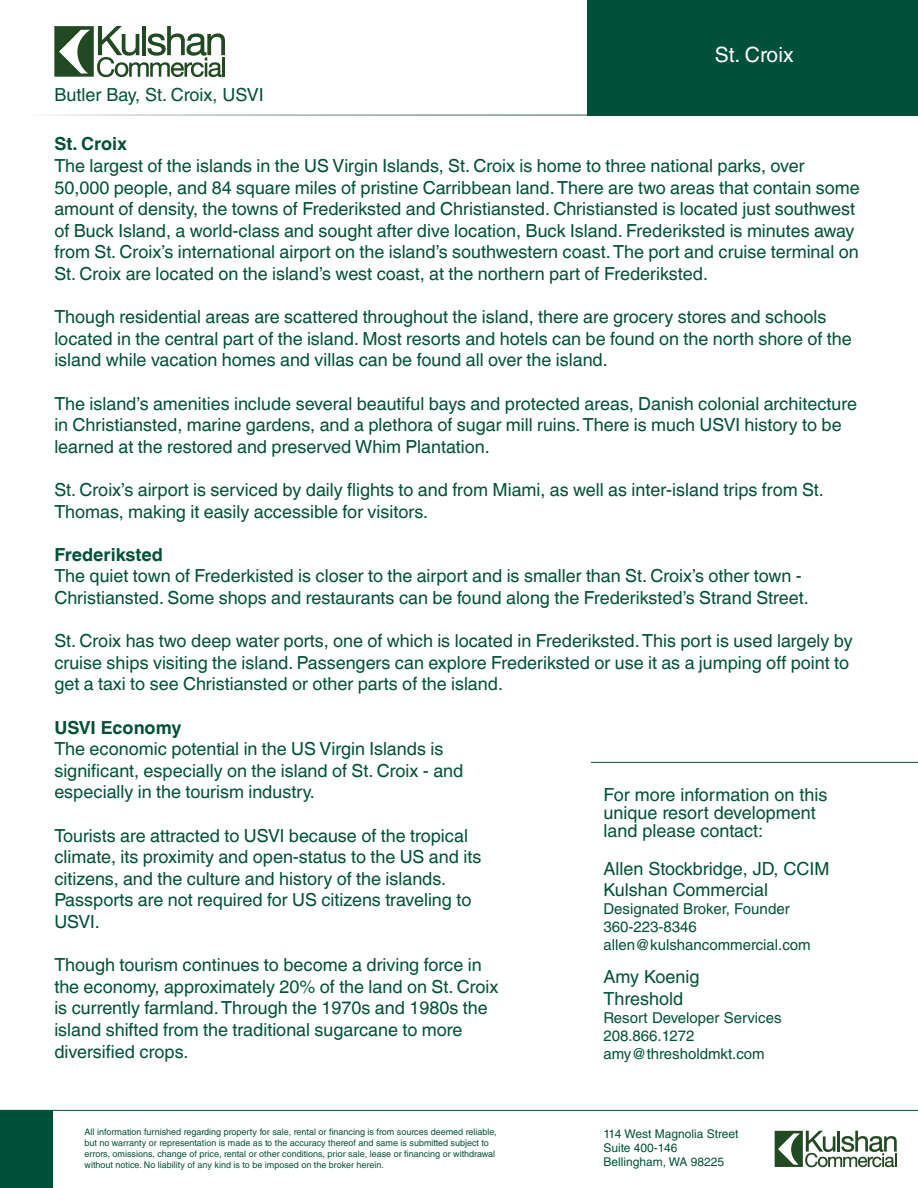
<style>
.page{position:relative;width:918px;height:1188px;background:#fff}
.page>*{position:absolute;margin:0;border:0;box-sizing:border-box;transform-origin:0 0}
.t1{font:21px "Helvetica LT Std";color:#fff}
.t2{font:18px/21.6px "Helvetica World";color:#005139}
.t3{font:18px/18px "Helvetica LT Std";color:#005139}
.t4{font:700 18px "Helvetica World";color:#005139}
.t5{font:17.85px "Helvetica LT Std";color:#005139}
.t6{font:15px/18px "Helvetica LT Std";color:#005139}
.t7{font:12px/14.4px "Helvetica LT Std";color:#005139}
.t8{font:9px/10.8px "Helvetica LT Std";color:#005139}
</style>
<div class="page">
<svg style="left:54px;top:26px;width:171px;height:51px"></svg>
<hr style="left:222px;top:57px;width:3px;height:20px;background:#224a22">
<hr style="left:0;top:1110px;width:918px;height:1px;background:#005139">
<div style="left:0;top:1111px;width:53px;height:77px;background:#005139"></div>
<div style="left:587px;top:0;width:331px;height:115px;background:#005139"></div>
<svg style="left:775px;top:1131px;width:122px;height:36px"></svg>
<hr style="left:591px;top:762px;width:327px;height:1px;background:#005139">
<p class="t3" style="left:54px;top:86px;width:211px">Butler Bay, St. Croix, USVI</p>
<p class="t1" style="left:715px;top:42px;width:80px">St. Croix</p>
<p class="t4" style="left:54px;top:134px;width:74px">St. Croix</p>
<p class="t2" style="left:54px;top:155px;width:807px">The largest of the islands in the US Virgin Islands, St. Croix is home to three national parks, over 50,000 people, and 84 square miles of pristine Carribbean land. There are two areas that contain some amount of density, the towns of Frederiksted and Christiansted. Christiansted is located just southwest of Buck Island, a world-class and sought after dive location, Buck Island. Frederiksted is minutes away from St. Croix’s international airport on the island’s southwestern coast. The port and cruise terminal on St. Croix are located on the island’s west coast, at the northern part of Frederiksted.</p>
<p class="t2" style="left:54px;top:306px;width:799px">Though residential areas are scattered throughout the island, there are grocery stores and schools located in the central part of the island. Most resorts and hotels can be found on the north shore of the island while vacation homes and villas can be found all over the island.</p>
<p class="t2" style="left:54px;top:393px;width:804px">The island’s amenities include several beautiful bays and protected areas, Danish colonial architecture in Christiansted, marine gardens, and a plethora of sugar mill ruins. There is much USVI history to be learned at the restored and preserved Whim Plantation.</p>
<p class="t2" style="left:54px;top:479px;width:771px">St. Croix’s airport is serviced by daily flights to and from Miami, as well as inter-island trips from St.<br>Thomas, making it easily accessible for visitors.</p>
<p class="t4" style="left:54px;top:544px;width:110px">Frederiksted</p>
<p class="t2" style="left:54px;top:565px;width:756px">The quiet town of Frederkisted is closer to the airport and is smaller than St. Croix’s other town -<br>Christiansted. Some shops and restaurants can be found along the Frederiksted’s Strand Street.</p>
<p class="t2" style="left:54px;top:630px;width:800px">St. Croix has two deep water ports, one of which is located in Frederiksted. This port is used largely by cruise ships visiting the island. Passengers can explore Frederiksted or use it as a jumping off point to get a taxi to see Christiansted or other parts of the island.</p>
<p class="t4" style="left:54px;top:717px;width:129px">USVI Economy</p>
<p class="t2" style="left:54px;top:738px;width:411px">The economic potential in the US Virgin Islands is significant, especially on the island of St. Croix - and especially in the tourism industry.</p>
<p class="t2" style="left:54px;top:825px;width:429px">Tourists are attracted to USVI because of the tropical climate, its proximity and open-status to the US and its citizens, and the culture and history of the islands.<br>Passports are not required for US citizens traveling to USVI.</p>
<p class="t2" style="left:54px;top:954px;width:446px">Though tourism continues to become a driving force in the economy, approximately 20% of the land on St. Croix is currently farmland. Through the 1970s and 1980s the island shifted from the traditional sugarcane to more diversified crops.</p>
<p class="t3" style="left:603px;top:786px;width:226px">For more information on this unique resort development land please contact:</p>
<p class="t3" style="left:603px;top:859px;width:228px">Allen Stockbridge, JD, CCIM</p>
<p class="t5" style="left:603px;top:880px;width:166px">Kulshan Commercial</p>
<p class="t6" style="left:603px;top:900px;width:209px">Designated Broker, Founder<br>360-223-8346 allen@kulshancommercial.com</p>
<p class="t3" style="left:603px;top:966px;width:98px;line-height:21.6px">Amy Koenig<br>Threshold</p>
<p class="t6" style="left:603px;top:1008px;width:180px">Resort Developer Services<br>208.866.1272 amy@thresholdmkt.com</p>
<p class="t8" style="left:85px;top:1127px;width:414px">All information furnished regarding property for sale, rental or financing is from sources deemed reliable, but no warranty or representation is made as to the accuracy thereof and same is submitted subject to errors, omissions, change of price, rental or other conditions, prior sale, lease or financing or withdrawal without notice. No liability of any kind is to be imposed on the broker herein.</p>
<p class="t7" style="left:603px;top:1126px;width:137px">114 West Magnolia Street<br>Suite 400-146<br>Bellingham, WA 98225</p>
</div>
